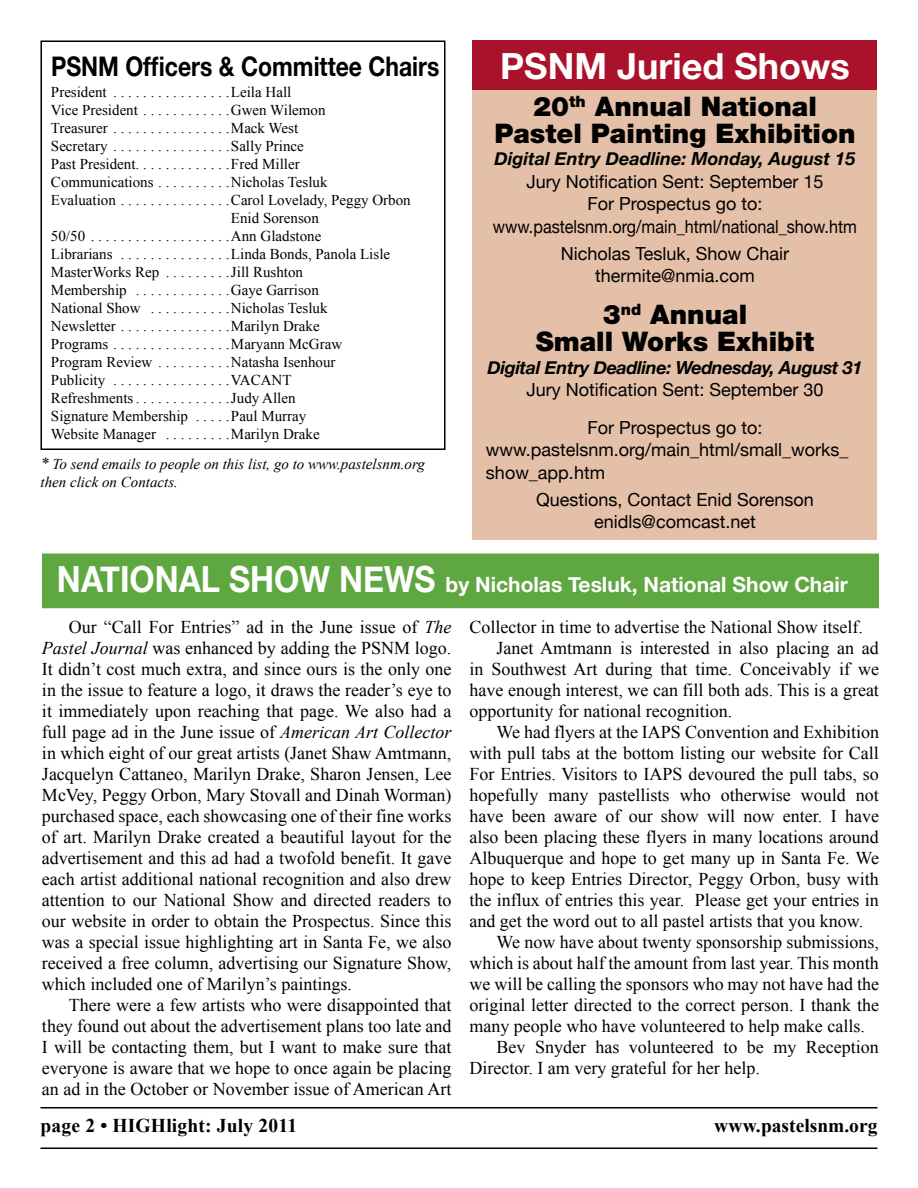
<style>
.page{position:relative;width:918px;height:1188px;background:#fff}
.page>*{position:absolute;margin:0;border:0;box-sizing:border-box;transform-origin:0 0}
.t1{font:700 36px "Helvetica Neue";color:#fff}
.t2{font:900 27px/27px "Helvetica Neue";color:#000;text-align:center}
.t3{font:700 27px "Helvetica Neue";color:#000;scale:.85 1}
.t4{font:700 21px "Helvetica Neue";color:#fff}
.t5{font:700 19.5px "Times New Roman";letter-spacing:.01em;color:#000}
.t6{font:18px/21px "Times New Roman";color:#000;text-align:justify}
.t7{font:18px/22.5px "Helvetica Neue";color:#000}
.t8{font:18px "Helvetica Neue";color:#000;scale:.9 1}
.t9{font:italic 700 18px "Helvetica Neue";letter-spacing:-.02em;color:#000}
.t10{font:italic 700 18px "Helvetica Neue";color:#000}
.t11{font:15px/18px "Times New Roman";color:#000}
.t12{font:italic 15px "Times New Roman";color:#000}
.s1{font-size:16.5px}
.s2{font-size:36px}
.s3{font-style:italic}
</style>
<div class="page">
<hr style="left:40px;top:1107px;width:837px;height:1px;background:#000">
<hr style="left:40px;top:1148px;width:837px;height:1px;background:#000">
<div style="left:40px;top:41px;width:405px;height:409px;border:2px solid #000"></div>
<div style="left:472px;top:86px;width:405px;height:454px;background:#e4c0a8"></div>
<div style="left:472px;top:41px;width:405px;height:49px;background:#a9122a"></div>
<div style="left:43px;top:554px;width:835px;height:53px;background:#5fa841"></div>
<div style="left:42px;top:554px;width:837px;height:54px;border:2px solid #5fa841"></div>
<p class="t3" style="left:51px;top:50px;width:458px">PSNM Officers &amp; Committee Chairs</p>
<p class="t11" style="left:51px;top:83px;width:242px">President . . . . . . . . . . . . . . . .Leila Hall</p>
<p class="t11" style="left:51px;top:101px;width:276px">Vice President . . . . . . . . . . . .Gwen Wilemon<br>Treasurer . . . . . . . . . . . . . . . .Mack West</p>
<p class="t11" style="left:51px;top:137px;width:254px">Secretary . . . . . . . . . . . . . . . .Sally Prince</p>
<p class="t11" style="left:51px;top:155px;width:250px">Past President. . . . . . . . . . . . .Fred Miller</p>
<p class="t11" style="left:51px;top:173px;width:278px">Communications . . . . . . . . . .Nicholas Tesluk</p>
<p class="t11" style="left:51px;top:191px;width:361px">Evaluation . . . . . . . . . . . . . . .Carol Lovelady, Peggy Orbon</p>
<p class="t11" style="left:231px;top:209px;width:89px">Enid Sorenson</p>
<p class="t11" style="left:51px;top:227px;width:272px">50/50 . . . . . . . . . . . . . . . . . . .Ann Gladstone</p>
<p class="t11" style="left:51px;top:245px;width:341px">Librarians . . . . . . . . . . . . . . .Linda Bonds, Panola Lisle</p>
<p class="t11" style="left:51px;top:263px;width:254px">MasterWorks Rep . . . . . . . . .Jill Rushton</p>
<p class="t11" style="left:51px;top:281px;width:278px">Membership . . . . . . . . . . . . .Gaye Garrison<br>National Show . . . . . . . . . . .Nicholas Tesluk</p>
<p class="t11" style="left:51px;top:317px;width:270px">Newsletter . . . . . . . . . . . . . . .Marilyn Drake</p>
<p class="t11" style="left:51px;top:335px;width:293px">Programs . . . . . . . . . . . . . . . .Maryann McGraw</p>
<p class="t11" style="left:51px;top:353px;width:286px">Program Review . . . . . . . . . .Natasha Isenhour</p>
<p class="t11" style="left:51px;top:371px;width:246px">Publicity . . . . . . . . . . . . . . . .VACANT<br>Refreshments. . . . . . . . . . . . .Judy Allen</p>
<p class="t11" style="left:51px;top:407px;width:257px">Signature Membership . . . . .Paul Murray</p>
<p class="t11" style="left:51px;top:425px;width:270px">Website Manager . . . . . . . . .Marilyn Drake</p>
<p class="t12" style="left:40px;top:454px;width:386px"><span class="s1">*</span> To send emails to people on this list, go to www.pastelsnm.org</p>
<p class="t12" style="left:40px;top:472px;width:139px">then click on Contacts.</p>
<p class="t1" style="left:500px;top:43px;width:351px">PSNM Juried Shows</p>
<p class="t2" style="left:494px;top:93px;width:363px">20<sup>th</sup> Annual National<br>Pastel Painting Exhibition</p>
<p class="t10" style="left:495px;top:148px;width:362px">Digital Entry Deadline: Monday, August 15</p>
<p class="t7" style="left:526px;top:170px;width:299px">Jury Notification Sent: September 15</p>
<p class="t7" style="left:588px;top:192px;width:176px">For Prospectus go to:</p>
<p class="t8" style="left:493px;top:216px;width:406px">www.pastelsnm.org/main_html/national_show.htm</p>
<p class="t7" style="left:561px;top:242px;width:230px">Nicholas Tesluk, Show Chair</p>
<p class="t7" style="left:595px;top:264px;width:161px">thermite@nmia.com</p>
<p class="t2" style="left:603px;top:301px;width:146px">3<sup>nd</sup> Annual</p>
<p class="t2" style="left:536px;top:328px;width:280px">Small Works Exhibit</p>
<p class="t9" style="left:487px;top:356px;width:377px">Digital Entry Deadline: Wednesday, August 31</p>
<p class="t7" style="left:526px;top:378px;width:299px">Jury Notification Sent: September 30</p>
<p class="t7" style="left:588px;top:416px;width:176px">For Prospectus go to:</p>
<p class="t7" style="left:486px;top:438px;width:364px">www.pastelsnm.org/main_html/small_works_ show_app.htm</p>
<p class="t7" style="left:536px;top:488px;width:279px">Questions, Contact Enid Sorenson</p>
<p class="t7" style="left:594px;top:510px;width:163px">enidls@comcast.net</p>
<p class="t4" style="left:57px;top:572px;width:793px"><span class="s2">NATIONAL SHOW NEWS</span> by Nicholas Tesluk, National Show Chair</p>
<p class="t6" style="left:42px;top:617px;width:411px;text-indent:27px">Our “Call For Entries” ad in the June issue of <span class="s3">The Pastel Journal</span> was enhanced by adding the PSNM logo.<br>It didn’t cost much extra, and since ours is the only one in the issue to feature a logo, it draws the reader’s eye to it immediately upon reaching that page. We also had a full page ad in the June issue of <span class="s3">American Art Collector </span>in which eight of our great artists (Janet Shaw Amtmann, Jacquelyn Cattaneo, Marilyn Drake, Sharon Jensen, Lee McVey, Peggy Orbon, Mary Stovall and Dinah Worman) purchased space, each showcasing one of their fine works of art. Marilyn Drake created a beautiful layout for the advertisement and this ad had a twofold benefit. It gave each artist additional national recognition and also drew attention to our National Show and directed readers to our website in order to obtain the Prospectus. Since this was a special issue highlighting art in Santa Fe, we also received a free column, advertising our Signature Show, which included one of Marilyn’s paintings.</p>
<p class="t6" style="left:42px;top:995px;width:411px;text-indent:27px">There were a few artists who were disappointed that they found out about the advertisement plans too late and I will be contacting them, but I want to make sure that everyone is aware that we hope to once again be placing an ad in the October or November issue of American Art</p>
<p class="t6" style="left:469px;top:617px;width:395px">Collector in time to advertise the National Show itself.</p>
<p class="t6" style="left:469px;top:638px;width:411px;text-indent:27px">Janet Amtmann is interested in also placing an ad in Southwest Art during that time. Conceivably if we have enough interest, we can fill both ads. This is a great opportunity for national recognition.</p>
<p class="t6" style="left:469px;top:722px;width:411px;text-indent:27px">We had flyers at the IAPS Convention and Exhibition with pull tabs at the bottom listing our website for Call For Entries. Visitors to IAPS devoured the pull tabs, so hopefully many pastellists who otherwise would not have been aware of our show will now enter. I have also been placing these flyers in many locations around Albuquerque and hope to get many up in Santa Fe. We hope to keep Entries Director, Peggy Orbon, busy with the influx of entries this year. Please get your entries in and get the word out to all pastel artists that you know.</p>
<p class="t6" style="left:469px;top:932px;width:411px;text-indent:27px">We now have about twenty sponsorship submissions, which is about half the amount from last year. This month we will be calling the sponsors who may not have had the original letter directed to the correct person. I thank the many people who have volunteered to help make calls.</p>
<p class="t6" style="left:469px;top:1037px;width:411px;text-indent:27px">Bev Snyder has volunteered to be my Reception<br>Director. I am very grateful for her help.</p>
<p class="t5" style="left:40px;top:1112px;width:258px">page 2 • HIGHlight: July 2011</p>
<p class="t5" style="left:714px;top:1112px;width:165px">www.pastelsnm.org</p>
</div>
